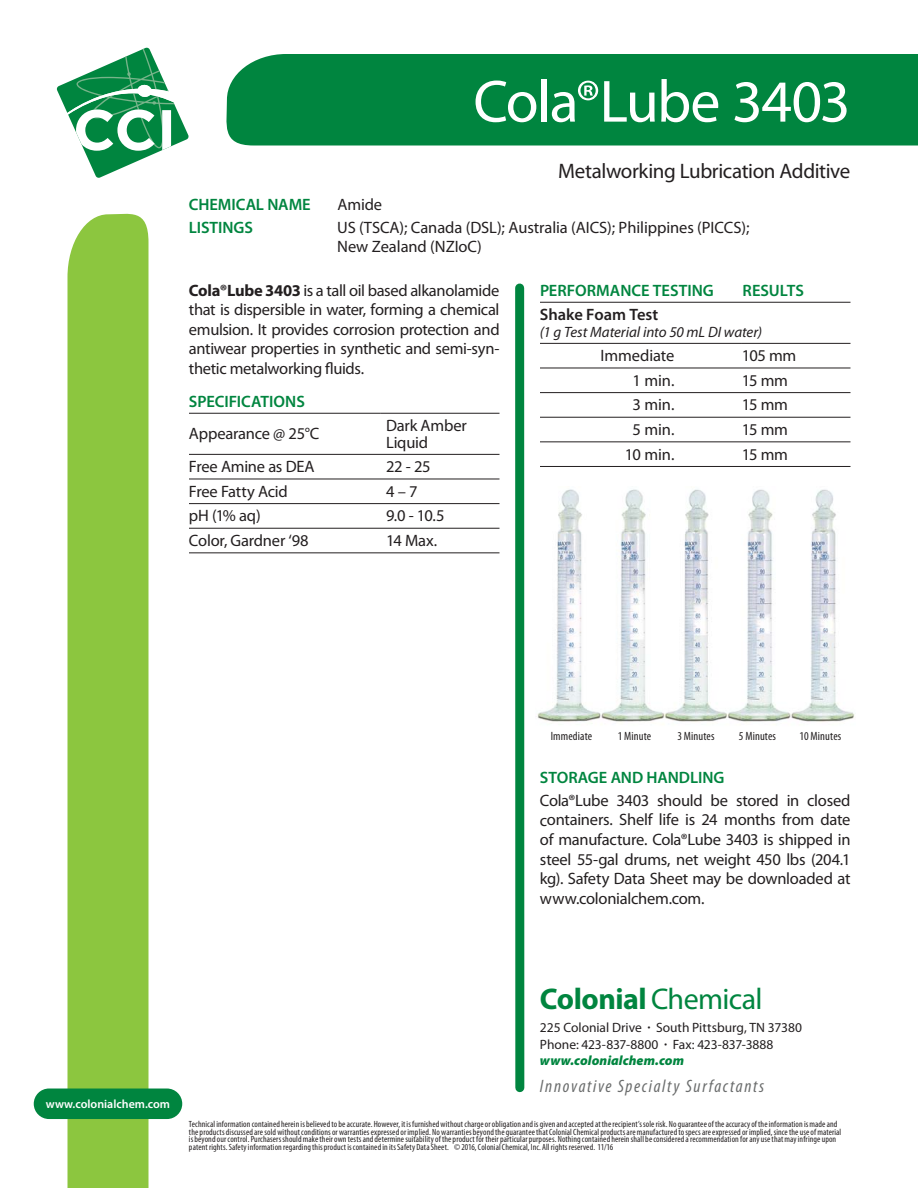
<style>
.page{position:relative;width:918px;height:1188px;background:#fff}
.page>*{position:absolute;margin:0;border:0;box-sizing:border-box;transform-origin:0 0}
.t1{font:60px "Myriad Pro";letter-spacing:-.03em;color:#fff}
.t2{font:700 30px "Myriad Pro";letter-spacing:-.015em;color:#00853f}
.t3{font:21px "Myriad Pro";letter-spacing:-.02em;color:#231f20}
.t4{font:italic condensed 18px "Myriad Pro";letter-spacing:.095em;color:#6b6d6d}
.t5{font:16.5px/19.5px "Myriad Pro";letter-spacing:-.015em;color:#231f20}
.t6{font:600 16.5px "Myriad Pro";letter-spacing:-.005em;color:#00853f}
.t7{font:600 16.5px "Myriad Pro";letter-spacing:-.005em;color:#231f20}
.t8{font:italic 15px "Myriad Pro";letter-spacing:-.005em;color:#231f20}
.t9{font:13.5px/16.5px "Myriad Pro";letter-spacing:-.005em;color:#231f20}
.t10{font:condensed 12px "Myriad Pro";letter-spacing:.01em;color:#231f20}
.t11{font:600 12px "Myriad Pro";color:#fff}
.t12{font:condensed 9px/7.5px "Myriad Pro";letter-spacing:.01em;color:#231f20}
.s1{font-weight:700}
.s2{font-weight:400}
.s3{font-weight:600}
.s4{font-weight:900;font-style:italic;color:#00853f}
</style>
<div class="page">
<div style="left:226px;top:54px;width:692px;height:92px;background:#00853f"></div>
<svg style="left:56px;top:47px;width:133px;height:131px"></svg>
<div style="left:68px;top:213px;width:80px;height:975px;background:#8cc63f"></div>
<div style="left:34px;top:1089px;width:148px;height:30px;background:#00853f;border-radius:15px"></div>
<div style="left:515px;top:288px;width:9px;height:800px;background:#00853f"></div>
<hr style="left:380px;top:413px;width:119px;height:1px;background:#231f20">
<hr style="left:189px;top:454px;width:311px;height:1px;background:#231f20">
<hr style="left:189px;top:479px;width:311px;height:1px;background:#231f20">
<hr style="left:189px;top:503px;width:311px;height:1px;background:#231f20">
<hr style="left:189px;top:528px;width:311px;height:1px;background:#231f20">
<hr style="left:189px;top:552px;width:311px;height:1px;background:#231f20">
<hr style="left:189px;top:413px;width:191px;height:1px;background:#231f20">
<hr style="left:742px;top:343px;width:109px;height:1px;background:#231f20">
<hr style="left:540px;top:368px;width:311px;height:1px;background:#231f20">
<hr style="left:540px;top:392px;width:311px;height:1px;background:#231f20">
<hr style="left:540px;top:417px;width:311px;height:1px;background:#231f20">
<hr style="left:540px;top:441px;width:311px;height:1px;background:#231f20">
<hr style="left:540px;top:466px;width:311px;height:1px;background:#231f20">
<hr style="left:540px;top:302px;width:311px;height:1px;background:#231f20">
<hr style="left:540px;top:343px;width:202px;height:1px;background:#231f20">
<img style="left:537px;top:489px;width:318px;height:233px">
<h1 class="t1" style="left:473px;top:79px;width:379px">Cola®Lube 3403</h1>
<h3 class="t3" style="left:558px;top:163px;width:294px">Metalworking Lubrication Additive</h3>
<h3 class="t6" style="left:189px;top:198px;width:123px">CHEMICAL NAME</h3>
<h3 class="t5" style="left:337px;top:196px;width:46px">Amide</h3>
<h3 class="t6" style="left:189px;top:221px;width:65px">LISTINGS</h3>
<h3 class="t5" style="left:337px;top:219px;width:414px">US (TSCA); Canada (DSL); Australia (AICS); Philippines (PICCS);<br>New Zealand (NZIoC)</h3>
<h3 class="t5" style="left:189px;top:282px;width:312px;text-align:justify"><span class="s1">Cola®Lube 3403</span> is a tall oil based alkanolamide that is dispersible in water, forming a chemical emulsion. It provides corrosion protection and antiwear properties in synthetic and semi-syn&shy;thetic metalworking fluids.</h3>
<h3 class="t6" style="left:189px;top:395px;width:117px">SPECIFICATIONS</h3>
<h3 class="t5" style="left:189px;top:426px;width:132px">Appearance @ 25°C</h3>
<h3 class="t5" style="left:386px;top:419px;width:82px;line-height:16.5px">Dark Amber<br>Liquid</h3>
<h3 class="t5" style="left:189px;top:459px;width:127px">Free Amine as DEA</h3>
<h3 class="t5" style="left:386px;top:459px;width:46px">22 - 25</h3>
<h3 class="t5" style="left:189px;top:483px;width:100px">Free Fatty Acid</h3>
<h3 class="t5" style="left:386px;top:483px;width:33px">4 – 7</h3>
<h3 class="t5" style="left:189px;top:508px;width:73px">pH (1% aq)</h3>
<h3 class="t5" style="left:386px;top:508px;width:60px">9.0 - 10.5</h3>
<h3 class="t5" style="left:189px;top:533px;width:121px">Color, Gardner ‘98</h3>
<h3 class="t5" style="left:386px;top:533px;width:52px">14 Max.</h3>
<h3 class="t6" style="left:540px;top:284px;width:175px">PERFORMANCE TESTING</h3>
<h3 class="t6" style="left:743px;top:284px;width:63px">RESULTS</h3>
<h3 class="t7" style="left:540px;top:308px;width:120px">Shake Foam Test</h3>
<h3 class="t8" style="left:540px;top:326px;width:224px">(1 g Test Material into 50 mL DI water)</h3>
<h3 class="t5" style="left:601px;top:348px;width:75px">Immediate</h3>
<h3 class="t5" style="left:742px;top:348px;width:56px">105 mm</h3>
<h3 class="t5" style="left:632px;top:372px;width:43px">1 min.</h3>
<h3 class="t5" style="left:742px;top:372px;width:48px">15 mm</h3>
<h3 class="t5" style="left:632px;top:397px;width:43px">3 min.</h3>
<h3 class="t5" style="left:742px;top:397px;width:48px">15 mm</h3>
<h3 class="t5" style="left:632px;top:422px;width:43px">5 min.</h3>
<h3 class="t5" style="left:742px;top:422px;width:48px">15 mm</h3>
<h3 class="t5" style="left:625px;top:446px;width:51px">10 min.</h3>
<h3 class="t5" style="left:742px;top:446px;width:48px">15 mm</h3>
<h3 class="t10" style="left:551px;top:732px;width:43px">Immediate</h3>
<h3 class="t10" style="left:618px;top:732px;width:35px">1 Minute</h3>
<h3 class="t10" style="left:677px;top:732px;width:39px">3 Minutes</h3>
<h3 class="t10" style="left:739px;top:732px;width:39px">5 Minutes</h3>
<h3 class="t10" style="left:800px;top:732px;width:43px">10 Minutes</h3>
<h3 class="t6" style="left:540px;top:772px;width:186px">STORAGE AND HANDLING</h3>
<p class="t5" style="left:540px;top:792px;width:312px;text-align:justify">Cola®Lube 3403 should be stored in closed containers. Shelf life is 24 months from date of manufacture. Cola®Lube 3403 is shipped in steel 55-gal drums, net weight 450 lbs (204.1 kg). Safety Data Sheet may be downloaded at www.colonialchem.com.</p>
<h3 class="t11" style="left:46px;top:1100px;width:126px">www.colonialchem.com</h3>
<h2 class="t2" style="left:540px;top:988px;width:224px">Colonial <span class="s2">Chemical</span></h2>
<h3 class="t9" style="left:540px;top:1021px;width:263px">225 Colonial Drive <span class="s3">·</span> South Pittsburg, TN 37380<br>Phone: 423-837-8800 <span class="s3">·</span> Fax: 423-837-3888 <span class="s4">www.colonialchem.com</span></h3>
<h3 class="t4" style="left:540px;top:1079px;width:226px">Innovative Specialty Surfactants</h3>
<p class="t12" style="left:189px;top:1121px;width:654px">Technical information contained herein is believed to be accurate. However, it is furnished without charge or obligation and is given and accepted at the recipient’s sole risk. No guarantee of the accuracy of the information is made and the products discussed are sold without conditions or warranties expressed or implied. No warranties beyond the guarantee that Colonial Chemical products are manufactured to specs are expressed or implied, since the use of material is beyond our control. Purchasers should make their own tests and determine suitability of the product for their particular purposes. Nothing contained herein shall be considered a recommendation for any use that may infringe upon patent rights. Safety information regarding this product is contained in its Safety Data Sheet. © 2016, Colonial Chemical, Inc. All rights reserved. 11/16</p>
</div>
